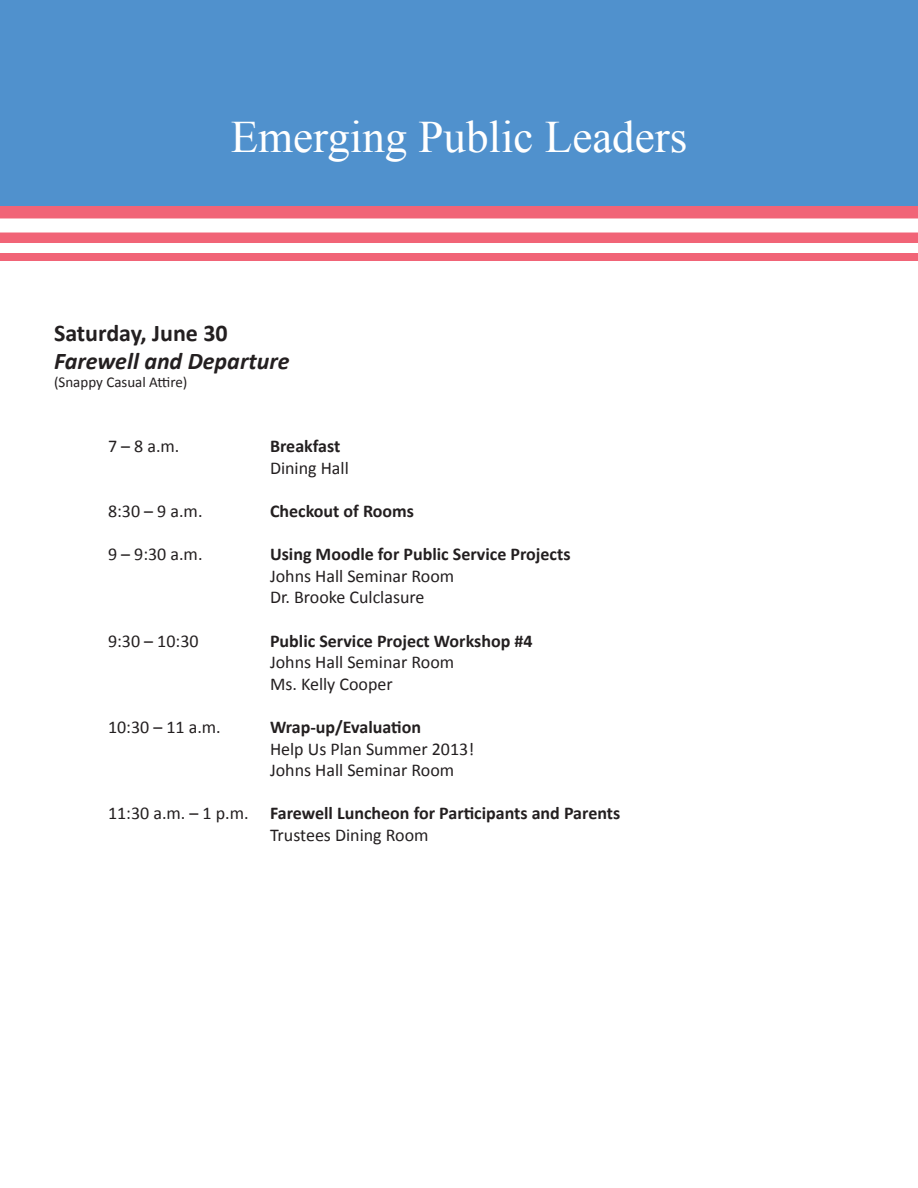
<style>
.page{position:relative;width:918px;height:1188px;background:#fff}
.page>*{position:absolute;margin:0;border:0;box-sizing:border-box;transform-origin:0 0}
.t1{font:45px "Times New Roman";color:#fff}
.t2{font:italic 700 24px "Calibri";color:#231f20}
.t3{font:700 24px "Calibri";color:#231f20}
.t4{font:18px "Calibri";color:#231f20}
.t5{font:700 18px "Calibri";color:#231f20}
.t6{font:15px "Calibri";color:#231f20}
.s1{font-weight:400}
</style>
<div class="page">
<div style="left:0;top:0;width:918px;height:205px;background:#5091cd"></div>
<img style="left:0;top:207px;width:918px;height:36px">
<div style="left:0;top:254px;width:918px;height:7px;background:#f16477"></div>
<p class="t1" style="left:231px;top:107px;width:458px">Emerging Public Leaders</p>
<p class="t3" style="left:54px;top:317px;width:175px">Saturday, June 30</p>
<p class="t2" style="left:54px;top:346px;width:237px">Farewell and Departure</p>
<p class="t6" style="left:54px;top:373px;width:135px">(Snappy Casual Attire)</p>
<p class="t4" style="left:108px;top:435px;width:73px">7 – 8 a.m.</p>
<p class="t5" style="left:270px;top:435px;width:72px">Breakfast</p>
<p class="t4" style="left:270px;top:456px;width:80px">Dining Hall</p>
<p class="t4" style="left:108px;top:500px;width:96px">8:30 – 9 a.m.</p>
<p class="t5" style="left:270px;top:499px;width:145px">Checkout of Rooms</p>
<p class="t4" style="left:108px;top:543px;width:96px">9 – 9:30 a.m.</p>
<p class="t5" style="left:270px;top:543px;width:302px">Using Moodle for Public Service Projects</p>
<p class="t4" style="left:270px;top:564px;width:186px">Johns Hall Seminar Room</p>
<p class="t4" style="left:270px;top:586px;width:156px">Dr. Brooke Culclasure</p>
<p class="t4" style="left:108px;top:629px;width:92px">9:30 – 10:30</p>
<p class="t5" style="left:270px;top:629px;width:264px">Public Service Project Workshop #4</p>
<p class="t4" style="left:270px;top:651px;width:186px">Johns Hall Seminar Room</p>
<p class="t4" style="left:270px;top:672px;width:124px">Ms. Kelly Cooper</p>
<p class="t4" style="left:108px;top:716px;width:114px">10:30 – 11 a.m.</p>
<p class="t5" style="left:270px;top:715px;width:153px">Wrap-up/Evaluation</p>
<p class="t4" style="left:270px;top:737px;width:206px">Help Us Plan Summer 2013!</p>
<p class="t4" style="left:270px;top:759px;width:186px">Johns Hall Seminar Room</p>
<p class="t5" style="left:108px;top:802px;width:514px"><span class="s1">11:30 a.m. – 1 p.m.</span> Farewell Luncheon for Participants and Parents</p>
<p class="t4" style="left:270px;top:824px;width:160px">Trustees Dining Room</p>
</div>
